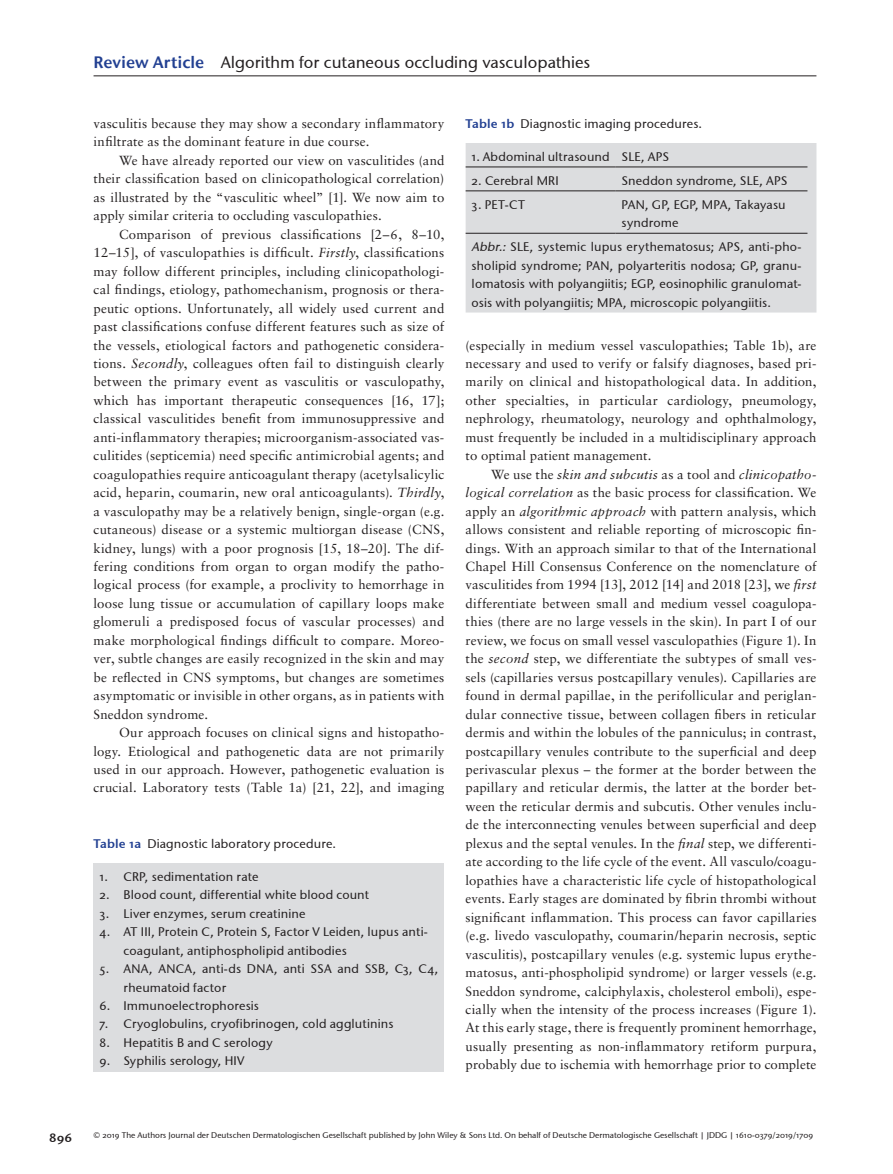
<style>
.page{position:relative;width:893px;height:1174px;background:#fff}
.page>*{position:absolute;margin:0;border:0;box-sizing:border-box;transform-origin:0 0}
.t1{font:16.5px "Stone Sans OSITCTT Medium";color:#231f20}
.t2{font:13.2px/18.5px "Sabon";letter-spacing:.01em;color:#231f20;text-align:justify}
.t3{font:12.45px/18.5px "Stone Sans OSITCTT Medium";letter-spacing:.015em;color:#231f20}
.t4{font:12.45px "Stone Sans Sem OSITCTT Semi";color:#231f20}
.t5{font:8.25px "Stone Sans OSITCTT Medium";color:#231f20}
.s1{font-family:"Stone Sans ITC Semi";color:#224092}
.s2{font-style:italic}
.s3{font-family:"Stone Sans Sem OSITCTT Semi";color:#224092}
</style>
<div class="page">
<hr style="left:94px;top:76px;width:722px;height:1px;background:#231f20">
<div style="left:94px;top:863px;width:350px;height:208px;background:#dcdddf"></div>
<div style="left:466px;top:143px;width:350px;height:169px;background:#dcdddf"></div>
<hr style="left:466px;top:167px;width:150px;height:1px;background:#231f20">
<hr style="left:616px;top:167px;width:191px;height:1px;background:#231f20">
<hr style="left:466px;top:190px;width:150px;height:1px;background:#231f20">
<hr style="left:616px;top:190px;width:191px;height:1px;background:#231f20">
<hr style="left:466px;top:233px;width:150px;height:1px;background:#231f20">
<hr style="left:616px;top:233px;width:191px;height:1px;background:#231f20">
<p class="t1" style="left:94px;top:52px;width:498px"><span class="s1">Review Article</span> Algorithm for cutaneous occluding vasculopathies</p>
<p class="t2" style="left:94px;top:114px;width:352px">vasculitis because they may show a secondary inflammatory infiltrate as the dominant feature in due course.</p>
<p class="t2" style="left:94px;top:151px;width:352px;text-indent:26px">We have already reported our view on vasculitides (and their classification based on clinicopathological correlation) as illustrated by the “vasculitic wheel” [1]. We now aim to apply similar criteria to occluding vasculopathies.</p>
<p class="t2" style="left:94px;top:225px;width:352px;text-indent:26px">Comparison of previous classifications [2–6, 8–10, 12–15], of vasculopathies is difficult. <span class="s2">Firstly</span>, classifications may follow different principles, including clinicopathologi&shy;cal findings, etiology, pathomechanism, prognosis or thera&shy;peutic options. Unfortunately, all widely used current and past classifications confuse different features such as size of the vessels, etiological factors and pathogenetic considera&shy;tions. <span class="s2">Secondly</span>, colleagues often fail to distinguish clearly between the primary event as vasculitis or vasculopathy, which has important therapeutic consequences [16, 17]; classical vasculitides benefit from immunosuppressive and anti-inflammatory therapies; microorganism-associated vas&shy;culitides (septicemia) need specific antimicrobial agents; and coagulopathies require anticoagulant therapy (acetylsalicylic acid, heparin, coumarin, new oral anticoagulants). <span class="s2">Thirdly</span>, a vasculopathy may be a relatively benign, single-organ (e.g. cutaneous) disease or a systemic multiorgan disease (CNS, kidney, lungs) with a poor prognosis [15, 18–20]. The dif&shy;fering conditions from organ to organ modify the patho&shy;logical process (for example, a proclivity to hemorrhage in loose lung tissue or accumulation of capillary loops make glomeruli a predisposed focus of vascular processes) and make morphological findings difficult to compare. Moreo&shy;ver, subtle changes are easily recognized in the skin and may be reflected in CNS symptoms, but changes are sometimes asymptomatic or invisible in other organs, as in patients with Sneddon syndrome.</p>
<p class="t2" style="left:94px;top:723px;width:352px;text-indent:26px">Our approach focuses on clinical signs and histopatho&shy;logy. Etiological and pathogenetic data are not primarily used in our approach. However, pathogenetic evaluation is crucial. Laboratory tests (Table 1a) [21, 22], and imaging</p>
<p class="t3" style="left:94px;top:834px;width:244px"><span class="s3">Table 1a</span> Diagnostic laboratory procedure.</p>
<p class="t3" style="left:100px;top:867px;width:160px">1. CRP, sedimentation rate</p>
<p class="t3" style="left:100px;top:885px;width:271px">2. Blood count, differential white blood count</p>
<p class="t3" style="left:100px;top:904px;width:207px">3. Liver enzymes, serum creatinine</p>
<p class="t3" style="left:124px;top:922px;width:306px;text-indent:-24px">4. AT III, Protein C, Protein S, Factor V Leiden, lupus anti&shy;coagulant, antiphospholipid antibodies</p>
<p class="t3" style="left:124px;top:959px;width:316px;text-indent:-24px">5. ANA, ANCA, anti-ds DNA, anti SSA and SSB, C3, C4, rheumatoid factor</p>
<p class="t3" style="left:100px;top:996px;width:161px">6. Immunoelectrophoresis</p>
<p class="t3" style="left:100px;top:1014px;width:295px">7. Cryoglobulins, cryofibrinogen, cold agglutinins</p>
<p class="t3" style="left:100px;top:1033px;width:175px">8. Hepatitis B and C serology</p>
<p class="t3" style="left:100px;top:1051px;width:147px">9. Syphilis serology, HIV</p>
<p class="t3" style="left:466px;top:114px;width:238px"><span class="s3">Table 1b</span> Diagnostic imaging procedures.</p>
<p class="t3" style="left:472px;top:147px;width:199px">1. Abdominal ultrasound SLE, APS</p>
<p class="t3" style="left:472px;top:171px;width:89px">2. Cerebral MRI</p>
<p class="t3" style="left:622px;top:171px;width:167px">Sneddon syndrome, SLE, APS</p>
<p class="t3" style="left:472px;top:195px;width:55px">3. PET-CT</p>
<p class="t3" style="left:622px;top:195px;width:166px">PAN, GP, EGP, MPA, Takayasu syndrome</p>
<p class="t3" style="left:472px;top:237px;width:331px;text-align:justify"><span class="s2">Abbr.:</span> SLE, systemic lupus erythematosus; APS, anti-pho&shy;sholipid syndrome; PAN, polyarteritis nodosa; GP, granu&shy;lomatosis with polyangiitis; EGP, eosinophilic granulomat&shy;osis with polyangiitis; MPA, microscopic polyangiitis.</p>
<p class="t2" style="left:466px;top:335px;width:352px">(especially in medium vessel vasculopathies; Table 1b), are necessary and used to verify or falsify diagnoses, based pri&shy;marily on clinical and histopathological data. In addition, other specialties, in particular cardiology, pneumology, nephrology, rheumatology, neurology and ophthalmology, must frequently be included in a multidisciplinary approach to optimal patient management.</p>
<p class="t2" style="left:466px;top:465px;width:352px;text-indent:26px">We use the <span class="s2">skin and subcutis</span> as a tool and <span class="s2">clinicopatho&shy;logical correlation</span> as the basic process for classification. We apply an <span class="s2">algorithmic approach</span> with pattern analysis, which allows consistent and reliable reporting of microscopic fin&shy;dings. With an approach similar to that of the International Chapel Hill Consensus Conference on the nomenclature of vasculitides from 1994 [13], 2012 [14] and 2018 [23], we <span class="s2">first </span>differentiate between small and medium vessel coagulopa&shy;thies (there are no large vessels in the skin). In part I of our review, we focus on small vessel vasculopathies (Figure 1). In the <span class="s2">second</span> step, we differentiate the subtypes of small ves&shy;sels (capillaries versus postcapillary venules). Capillaries are found in dermal papillae, in the perifollicular and periglan&shy;dular connective tissue, between collagen fibers in reticular dermis and within the lobules of the panniculus; in contrast, postcapillary venules contribute to the superficial and deep perivascular plexus – the former at the border between the papillary and reticular dermis, the latter at the border bet&shy;ween the reticular dermis and subcutis. Other venules inclu&shy;de the interconnecting venules between superficial and deep plexus and the septal venules. In the <span class="s2">final</span> step, we differenti&shy;ate according to the life cycle of the event. All vasculo/coagu&shy;lopathies have a characteristic life cycle of histopathological events. Early stages are dominated by fibrin thrombi without significant inflammation. This process can favor capillaries (e.g. livedo vasculopathy, coumarin/heparin necrosis, septic vasculitis), postcapillary venules (e.g. systemic lupus erythe&shy;matosus, anti-phospholipid syndrome) or larger vessels (e.g.<br>Sneddon syndrome, calciphylaxis, cholesterol emboli), espe&shy;cially when the intensity of the process increases (Figure 1).<br>At this early stage, there is frequently prominent hemorrhage, usually presenting as non-inflammatory retiform purpura, probably due to ischemia with hemorrhage prior to complete</p>
<p class="t4" style="left:49px;top:1130px;width:25px">896</p>
<p class="t5" style="left:94px;top:1130px;width:721px">© 2019 The Authors Journal der Deutschen Dermatologischen Gesellschaft published by John Wiley &amp; Sons Ltd. On behalf of Deutsche Dermatologische Gesellschaft | JDDG | 1610-0379/2019/1709</p>
</div>
